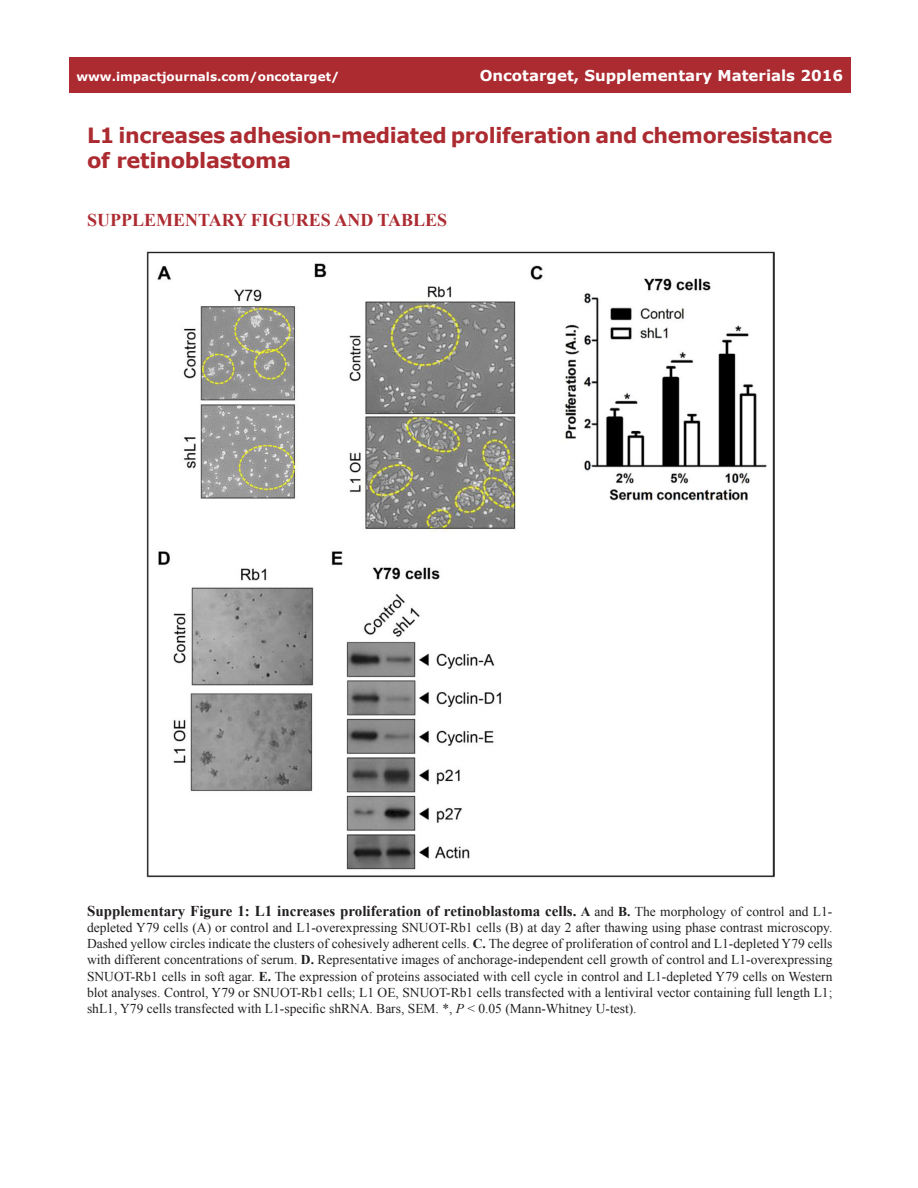
<style>
.page{position:relative;width:918px;height:1188px;background:#fff}
.page>*{position:absolute;margin:0;border:0;box-sizing:border-box;transform-origin:0 0}
.t1{font:700 21px/25.2px "Verdana";letter-spacing:-.015em;color:#ac2b31}
.Heading{font:700 18px "Times New Roman";color:#ac2b31}
.figuretext{font:700 15px "Times New Roman";color:#231f20}
.t2{font:700 15px "Verdana";color:#fff}
.figuretext-2{font:13.5px/16.2px "Times New Roman";color:#231f20;text-align:justify}
.t3{font:700 12px "Verdana";color:#fff}
.s1{font-size:13.5px}
.s2{font-weight:400;font-size:13.5px}
.s3{font-weight:700}
.s4{font-style:italic}
</style>
<div class="page">
<div style="left:69px;top:57px;width:781px;height:36px;background:#ac2b31"></div>
<img style="left:146px;top:251px;width:629px;height:627px">
<p class="t3" style="left:76px;top:68px;width:264px">www.impactjournals.com/oncotarget/</p>
<p class="t2" style="left:480px;top:65px;width:365px">Oncotarget, Supplementary Materials 2016</p>
<p class="t1" style="left:87px;top:122px;width:747px">L1 increases adhesion-mediated proliferation and chemoresistance of retinoblastoma</p>
<p class="Heading" style="left:87px;top:207px;width:362px">SUPPLEMENTARY FIGURES AND TABLES</p>
<p class="figuretext" style="left:87px;top:900px;width:747px">Supplementary Figure 1: L1 increases proliferation of retinoblastoma cells. <span class="s1">A</span> <span class="s2">and</span> <span class="s1">B.</span> <span class="s2">The morphology of control and L1-</span></p>
<p class="figuretext-2" style="left:87px;top:919px;width:747px">depleted Y79 cells (A) or control and L1-overexpressing SNUOT-Rb1 cells (B) at day 2 after thawing using phase contrast microscopy.<br>Dashed yellow circles indicate the clusters of cohesively adherent cells. <span class="s3">C.</span> The degree of proliferation of control and L1-depleted Y79 cells with different concentrations of serum. <span class="s3">D.</span> Representative images of anchorage-independent cell growth of control and L1-overexpressing SNUOT-Rb1 cells in soft agar. <span class="s3">E.</span> The expression of proteins associated with cell cycle in control and L1-depleted Y79 cells on Western blot analyses. Control, Y79 or SNUOT-Rb1 cells; L1 OE, SNUOT-Rb1 cells transfected with a lentiviral vector containing full length L1; shL1, Y79 cells transfected with L1-specific shRNA. Bars, SEM. *, <span class="s4">P</span> &lt; 0.05 (Mann-Whitney U-test).</p>
</div>
